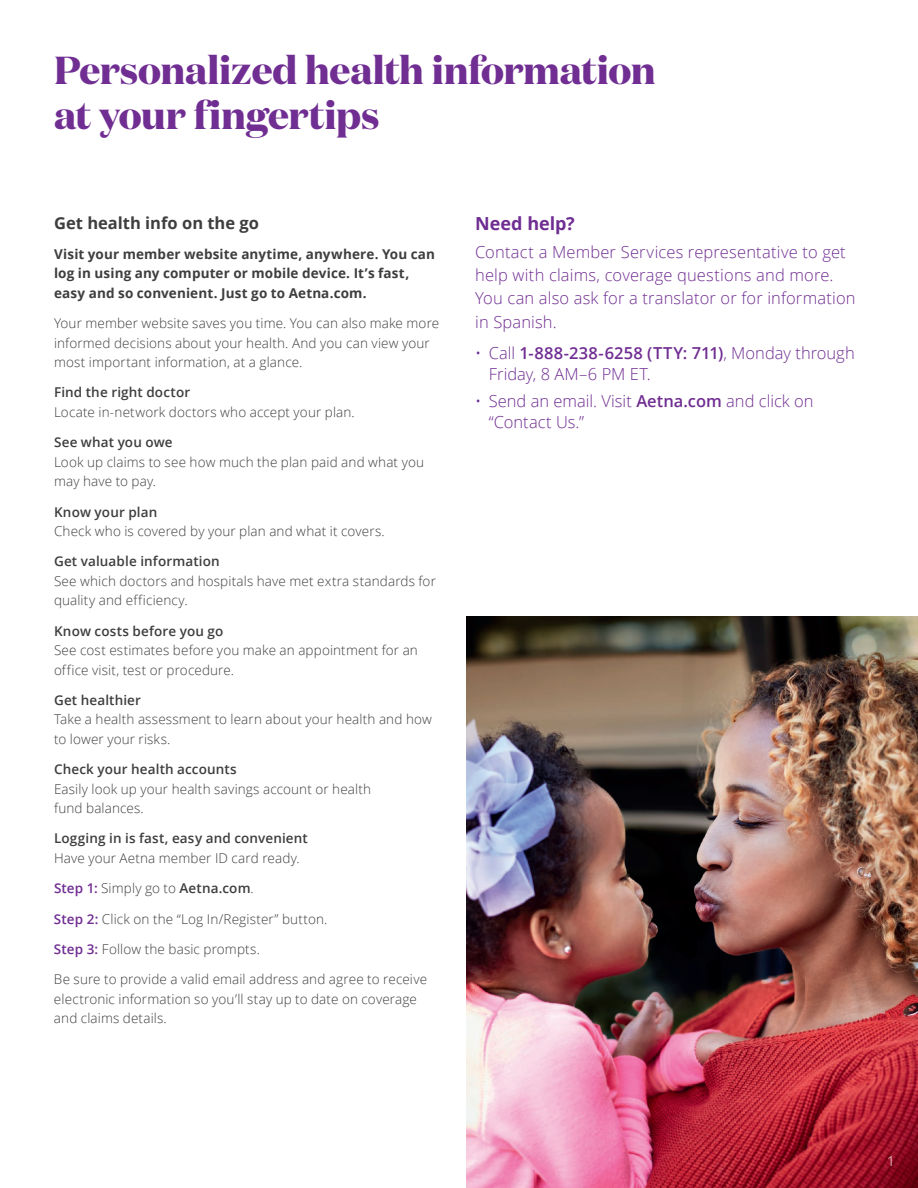
<style>
.page{position:relative;width:918px;height:1188px;background:#fff}
.page>*{position:absolute;margin:0;border:0;box-sizing:border-box;transform-origin:0 0}
.t1{font:700 39px/45px "Domaine Disp";letter-spacing:-.01em;color:#702d92}
.t2{font:700 18px "Open Sans";color:#702d92}
.t3{font:300 16.5px/23.2px "Open Sans";letter-spacing:.01em;color:#702d92}
.t4{font:700 16.5px "Open Sans";color:#3e3e3f}
.t5{font:300 13.5px/19.5px "Open Sans";letter-spacing:.01em;color:#3e3e3f}
.t6{font:600 13.5px "Open Sans";letter-spacing:.01em;color:#3e3e3f}
.t7{font:700 13.5px/19.5px "Open Sans";letter-spacing:.01em;color:#3e3e3f}
.t8{font:300 13.5px "Open Sans";color:#fff}
.s1{font-weight:600;color:#702d92}
.s2{font-weight:600}
</style>
<div class="page">
<img style="left:466px;top:617px;width:452px;height:571px">
<h1 class="t1" style="left:54px;top:48px;width:603px">Personalized health information at your fingertips</h1>
<p class="t4" style="left:54px;top:211px;width:207px">Get health info on the go</p>
<p class="t7" style="left:54px;top:244px;width:383px">Visit your member website anytime, anywhere. You can log in using any computer or mobile device. It’s fast, easy and so convenient. Just go to Aetna.com.</p>
<p class="t5" style="left:54px;top:313px;width:387px">Your member website saves you time. You can also make more informed decisions about your health. And you can view your most important information, at a glance.</p>
<p class="t6" style="left:54px;top:383px;width:138px">Find the right doctor</p>
<p class="t5" style="left:54px;top:402px;width:302px">Locate in-network doctors who accept your plan.</p>
<p class="t6" style="left:54px;top:433px;width:120px">See what you owe</p>
<p class="t5" style="left:54px;top:452px;width:372px">Look up claims to see how much the plan paid and what you may have to pay.</p>
<p class="t6" style="left:54px;top:502px;width:105px">Know your plan</p>
<p class="t5" style="left:54px;top:521px;width:332px">Check who is covered by your plan and what it covers.</p>
<p class="t6" style="left:54px;top:552px;width:167px">Get valuable information</p>
<p class="t5" style="left:54px;top:571px;width:383px">See which doctors and hospitals have met extra standards for quality and efficiency.</p>
<p class="t6" style="left:54px;top:621px;width:171px">Know costs before you go</p>
<p class="t5" style="left:54px;top:640px;width:365px">See cost estimates before you make an appointment for an office visit, test or procedure.</p>
<p class="t6" style="left:54px;top:691px;width:89px">Get healthier</p>
<p class="t5" style="left:54px;top:709px;width:379px">Take a health assessment to learn about your health and how to lower your risks.</p>
<p class="t6" style="left:54px;top:760px;width:184px">Check your health accounts</p>
<p class="t5" style="left:54px;top:779px;width:319px">Easily look up your health savings account or health fund balances.</p>
<p class="t6" style="left:54px;top:829px;width:255px">Logging in is fast, easy and convenient</p>
<p class="t5" style="left:54px;top:848px;width:247px">Have your Aetna member ID card ready.</p>
<p class="t5" style="left:54px;top:878px;width:201px"><span class="s1">Step 1:</span> Simply go to <span class="s2">Aetna.com</span>.</p>
<p class="t5" style="left:54px;top:909px;width:275px"><span class="s1">Step 2:</span> Click on the “Log In/Register” button.</p>
<p class="t5" style="left:54px;top:939px;width:207px"><span class="s1">Step 3:</span> Follow the basic prompts.</p>
<p class="t5" style="left:54px;top:969px;width:375px">Be sure to provide a valid email address and agree to receive electronic information so you’ll stay up to date on coverage and claims details.</p>
<h2 class="t2" style="left:475px;top:211px;width:101px">Need help?</h2>
<p class="t3" style="left:475px;top:240px;width:382px">Contact a Member Services representative to get help with claims, coverage questions and more.<br>You can also ask for a translator or for information in Spanish.</p>
<p class="t3" style="left:489px;top:342px;width:368px;line-height:21px;text-indent:-13px">• Call <span class="s2">1-888-238-6258 (TTY: 711)</span>, Monday through<br>Friday, 8 AM–6 PM ET.</p>
<p class="t3" style="left:489px;top:390px;width:326px;line-height:21px;text-indent:-13px">• Send an email. Visit <span class="s2">Aetna.com</span> and click on “Contact Us.”</p>
<p class="t8" style="left:887px;top:1152px;width:9px">1</p>
</div>
